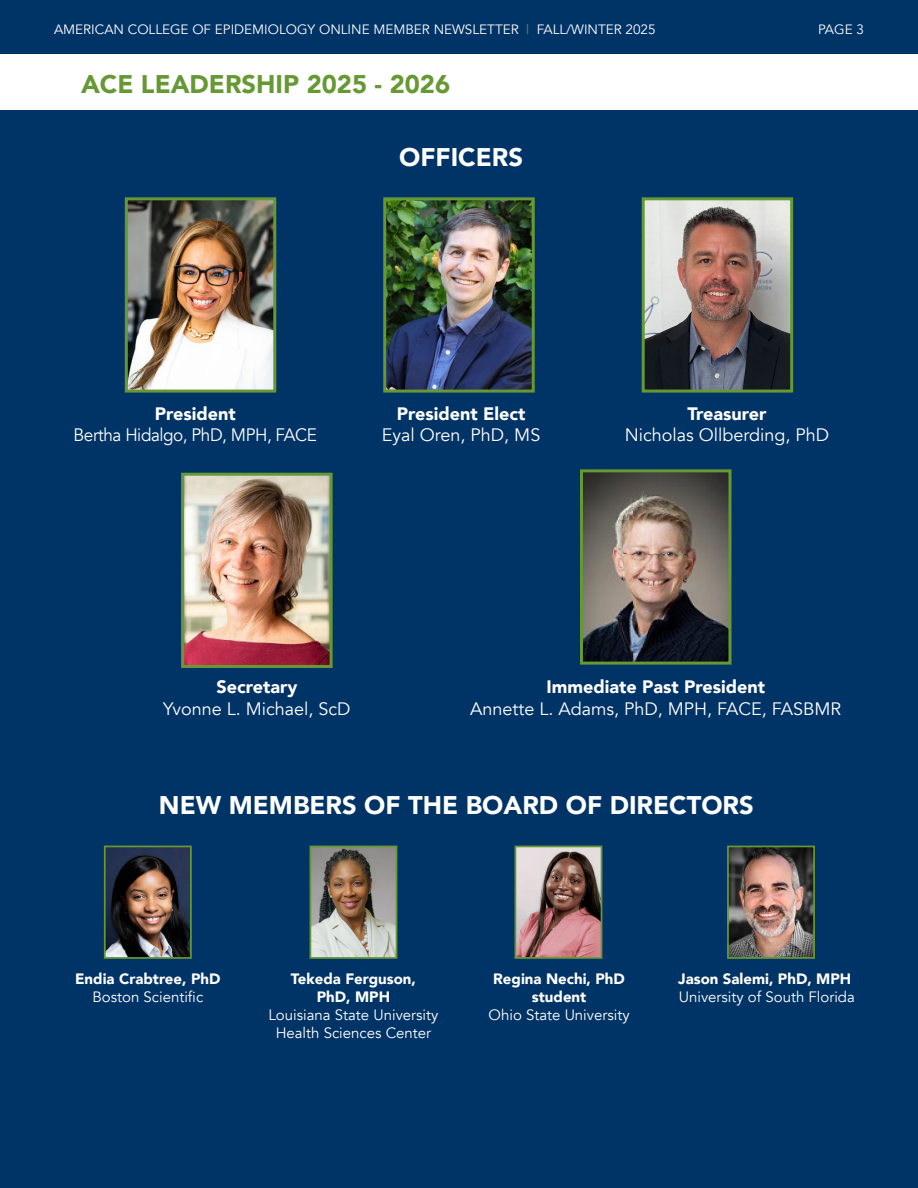
<style>
.page{position:relative;width:918px;height:1188px;background:#fff}
.page>*{position:absolute;margin:0;border:0;box-sizing:border-box;transform-origin:0 0}
.t1{font:900 25.5px "Avenir";color:#fff}
.t2{font:900 25.5px "Avenir";color:#693}
.t3{font:18px "Avenir";color:#fff}
.t4{font:900 18px "Avenir";color:#fff}
.t5{font:18px "Avenir";letter-spacing:-.025em;color:#fff;scale:.95 1}
.t6{font:15px/18px "Avenir";color:#fff;text-align:center}
.t7{font:900 15px/18px "Avenir";color:#fff;text-align:center}
.t8{font:13.5px "Avenir";color:#fff}
.s1{color:#693}
</style>
<div class="page">
<div style="left:0;top:0;width:918px;height:54px;background:#036"></div>
<div style="left:0;top:110px;width:918px;height:1078px;background:#036"></div>
<img style="left:129px;top:201px;width:143px;height:188px">
<div style="left:125px;top:197px;width:151px;height:196px;border:3px solid #693"></div>
<img style="left:387px;top:201px;width:144px;height:188px">
<div style="left:383px;top:197px;width:152px;height:196px;border:3px solid #693"></div>
<img style="left:646px;top:201px;width:143px;height:188px">
<div style="left:642px;top:197px;width:151px;height:196px;border:3px solid #693"></div>
<img style="left:185px;top:477px;width:144px;height:187px">
<div style="left:181px;top:473px;width:152px;height:195px;border:3px solid #693"></div>
<img style="left:584px;top:473px;width:143px;height:188px">
<div style="left:580px;top:469px;width:151px;height:196px;border:3px solid #693"></div>
<img style="left:107px;top:849px;width:82px;height:107px">
<div style="left:104px;top:846px;width:88px;height:113px;border:2px solid #693"></div>
<img style="left:313px;top:849px;width:81px;height:107px">
<div style="left:310px;top:846px;width:87px;height:113px;border:2px solid #693"></div>
<img style="left:518px;top:849px;width:81px;height:107px">
<div style="left:515px;top:846px;width:87px;height:113px;border:2px solid #693"></div>
<img style="left:730px;top:849px;width:82px;height:107px">
<div style="left:727px;top:846px;width:88px;height:113px;border:2px solid #693"></div>
<p class="t8" style="left:54px;top:21px;width:603px">AMERICAN COLLEGE OF EPIDEMIOLOGY ONLINE MEMBER NEWSLETTER <span class="s1">|</span> FALL/WINTER 2025</p>
<p class="t8" style="left:818px;top:21px;width:47px">PAGE 3</p>
<h1 class="t2" style="left:81px;top:62px;width:371px">ACE LEADERSHIP 2025 - 2026</h1>
<h1 class="t1" style="left:399px;top:136px;width:125px">OFFICERS</h1>
<p class="t4" style="left:155px;top:398px;width:83px">President</p>
<p class="t5" style="left:74px;top:425px;width:258px">Bertha Hidalgo, PhD, MPH, FACE</p>
<p class="t4" style="left:397px;top:398px;width:130px">President Elect</p>
<p class="t3" style="left:382px;top:425px;width:160px">Eyal Oren, PhD, MS</p>
<p class="t4" style="left:688px;top:398px;width:81px">Treasurer</p>
<p class="t3" style="left:625px;top:425px;width:206px">Nicholas Ollberding, PhD</p>
<p class="t4" style="left:216px;top:671px;width:82px">Secretary</p>
<p class="t3" style="left:163px;top:698px;width:189px">Yvonne L. Michael, ScD</p>
<p class="t4" style="left:546px;top:671px;width:220px">Immediate Past President</p>
<p class="t3" style="left:470px;top:698px;width:373px">Annette L. Adams, PhD, MPH, FACE, FASBMR</p>
<h1 class="t1" style="left:159px;top:783px;width:596px">NEW MEMBERS OF THE BOARD OF DIRECTORS</h1>
<p class="t7" style="left:75px;top:970px;width:147px">Endia Crabtree, PhD</p>
<p class="t6" style="left:92px;top:988px;width:112px">Boston Scientific</p>
<p class="t7" style="left:291px;top:970px;width:126px">Tekeda Ferguson,<br>PhD, MPH</p>
<p class="t6" style="left:268px;top:1006px;width:171px">Louisiana State University<br>Health Sciences Center</p>
<p class="t7" style="left:493px;top:970px;width:133px">Regina Nechi, PhD student</p>
<p class="t6" style="left:489px;top:1006px;width:143px">Ohio State University</p>
<p class="t7" style="left:678px;top:970px;width:175px">Jason Salemi, PhD, MPH</p>
<p class="t6" style="left:679px;top:988px;width:178px">University of South Florida</p>
</div>
